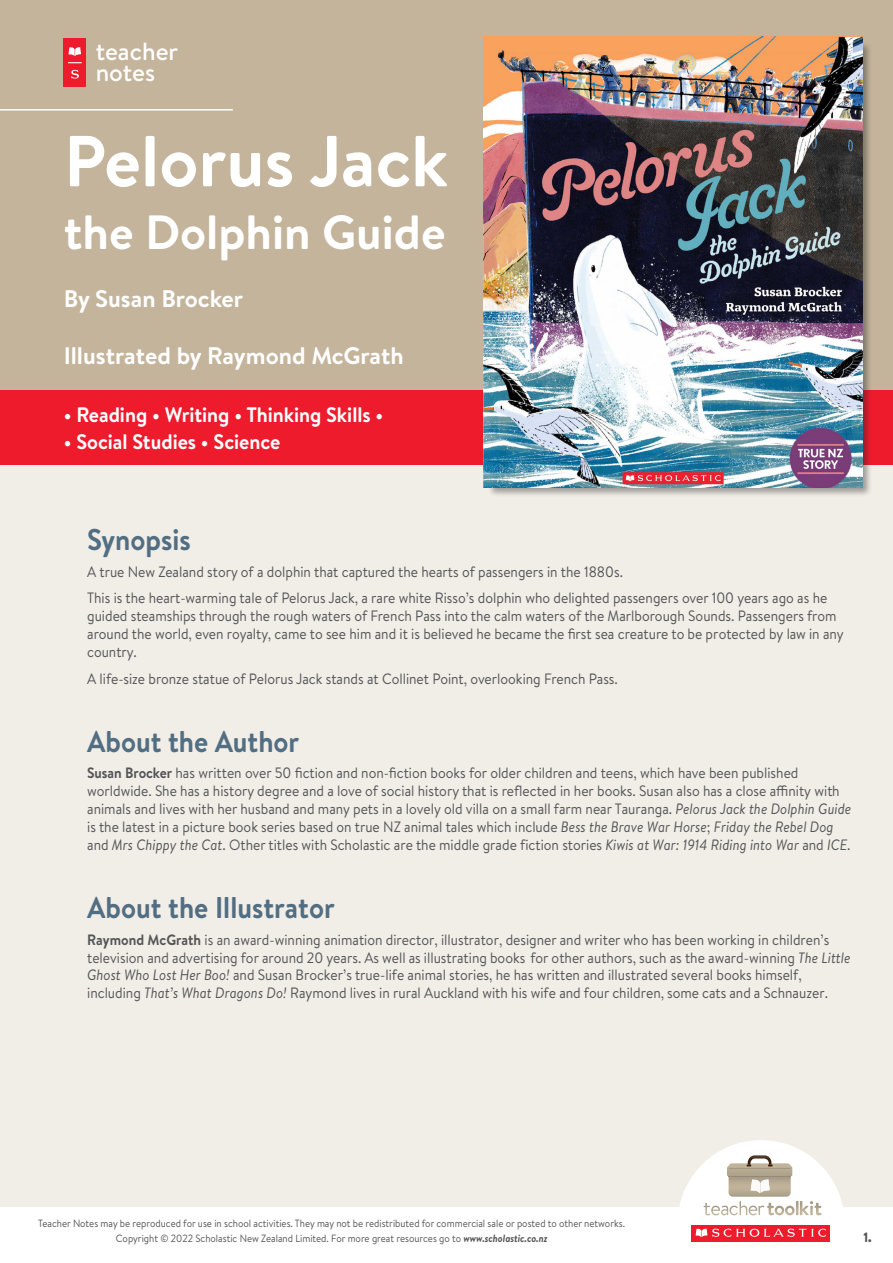
<style>
.page{position:relative;width:893px;height:1263px;background:#f1ede7}
.page>*{position:absolute;margin:0;border:0;box-sizing:border-box;transform-origin:0 0}
.t1{font:700 72px "Brandon Text";color:#fff}
.t2{font:700 48px "Brandon Text";color:#fff}
.Body{font:700 30px "Brandon Text";color:#526e83;scale:.92 1}
.t3{font:500 24.9px "Brandon Text";color:#fff}
.t4{font:700 24px "Brandon Text";color:#fff}
.t5{font:700 21px "Brandon Text";color:#fff;scale:.95 1}
.Body-2{font:15px/18px "Brandon Text";color:#545557;scale:.92 1}
.t6{font:900 13.5px "Brandon Text";color:#545557;scale:.92 1}
.t7{font:10.5px "Brandon Text";color:#545557;scale:.92 1}
.s1{font-weight:700}
.s2{font-style:italic}
.s3{font-weight:700;font-style:italic}
</style>
<div class="page">
<div style="left:0;top:1207px;width:893px;height:56px;background:#fff"></div>
<svg style="left:679px;top:1140px;width:164px;height:102px"></svg>
<div style="left:0;top:0;width:893px;height:399px;background:#c3b49b"></div>
<div style="left:0;top:391px;width:893px;height:74px;background:#ee1b2d"></div>
<div style="left:64px;top:38px;width:22px;height:49px;background:#ee1b2d"></div>
<svg style="left:68px;top:47px;width:13px;height:9px"></svg>
<svg style="left:71px;top:70px;width:8px;height:9px"></svg>
<svg style="left:68px;top:62px;width:14px;height:1px"></svg>
<hr style="left:0;top:109px;width:233px;height:2px;background:#fff">
<div style="left:487px;top:41px;width:386px;height:457px;background:#231f20;opacity:.4"></div>
<img style="left:484px;top:37px;width:379px;height:450px">
<p class="t3" style="left:96px;top:34px;width:84px">teacher</p>
<p class="t3" style="left:96px;top:56px;width:61px">notes</p>
<p class="t1" style="left:64px;top:111px;width:386px">Pelorus Jack</p>
<p class="t2" style="left:64px;top:199px;width:383px">the Dolphin Guide</p>
<p class="t4" style="left:64px;top:282px;width:181px">By Susan Brocker</p>
<p class="t4" style="left:64px;top:339px;width:341px">Illustrated by Raymond McGrath</p>
<p class="t5" style="left:64px;top:400px;width:338px">• Reading • Writing • Thinking Skills •</p>
<p class="t5" style="left:64px;top:427px;width:229px">• Social Studies • Science</p>
<p class="Body" style="left:87px;top:519px;width:114px">Synopsis</p>
<p class="Body-2" style="left:87px;top:558px;width:806px;line-height:26.5px">A true New Zealand story of a dolphin that captured the hearts of passengers in the 1880s.<br>This is the heart-warming tale of Pelorus Jack, a rare white Risso’s dolphin who delighted passengers over 100 years ago as he</p>
<p class="Body-2" style="left:87px;top:607px;width:824px">guided steamships through the rough waters of French Pass into the calm waters of the Marlborough Sounds. Passengers from around the world, even royalty, came to see him and it is believed he became the first sea creature to be protected by law in any country.</p>
<p class="Body-2" style="left:87px;top:669px;width:578px">A life-size bronze statue of Pelorus Jack stands at Collinet Point, overlooking French Pass.</p>
<p class="Body" style="left:87px;top:721px;width:232px">About the Author</p>
<p class="Body-2" style="left:87px;top:764px;width:832px"><span class="s1">Susan Brocker</span> has written over 50 fiction and non-fiction books for older children and teens, which have been published worldwide. She has a history degree and a love of social history that is reflected in her books. Susan also has a close affinity with animals and lives with her husband and many pets in a lovely old villa on a small farm near Tauranga. <span class="s2">Pelorus Jack the Dolphin Guide </span>is the latest in a picture book series based on true NZ animal tales which include <span class="s2">Bess the Brave War Horse</span>; <span class="s2">Friday the Rebel Dog </span>and <span class="s2">Mrs Chippy the Cat</span>. Other titles with Scholastic are the middle grade fiction stories <span class="s2">Kiwis at War: 1914 Riding into War</span> and <span class="s2">ICE</span>.</p>
<p class="Body" style="left:87px;top:887px;width:271px">About the Illustrator</p>
<p class="Body-2" style="left:87px;top:930px;width:831px"><span class="s1">Raymond McGrath</span> is an award-winning animation director, illustrator, designer and writer who has been working in children’s television and advertising for around 20 years. As well as illustrating books for other authors, such as the award-winning <span class="s2">The Little Ghost Who Lost Her Boo!</span> and Susan Brocker’s true-life animal stories, he has written and illustrated several books himself, including <span class="s2">That’s What Dragons Do!</span> Raymond lives in rural Auckland with his wife and four children, some cats and a Schnauzer.</p>
<p class="t7" style="left:38px;top:1216px;width:639px">Teacher Notes may be reproduced for use in school activities. They may not be redistributed for commercial sale or posted to other networks.</p>
<p class="t7" style="left:116px;top:1231px;width:471px">Copyright © 2022 Scholastic New Zealand Limited. For more great resources go to <span class="s3">www.scholastic.co.nz</span></p>
<p class="t6" style="left:863px;top:1227px;width:11px">1.</p>
</div>
